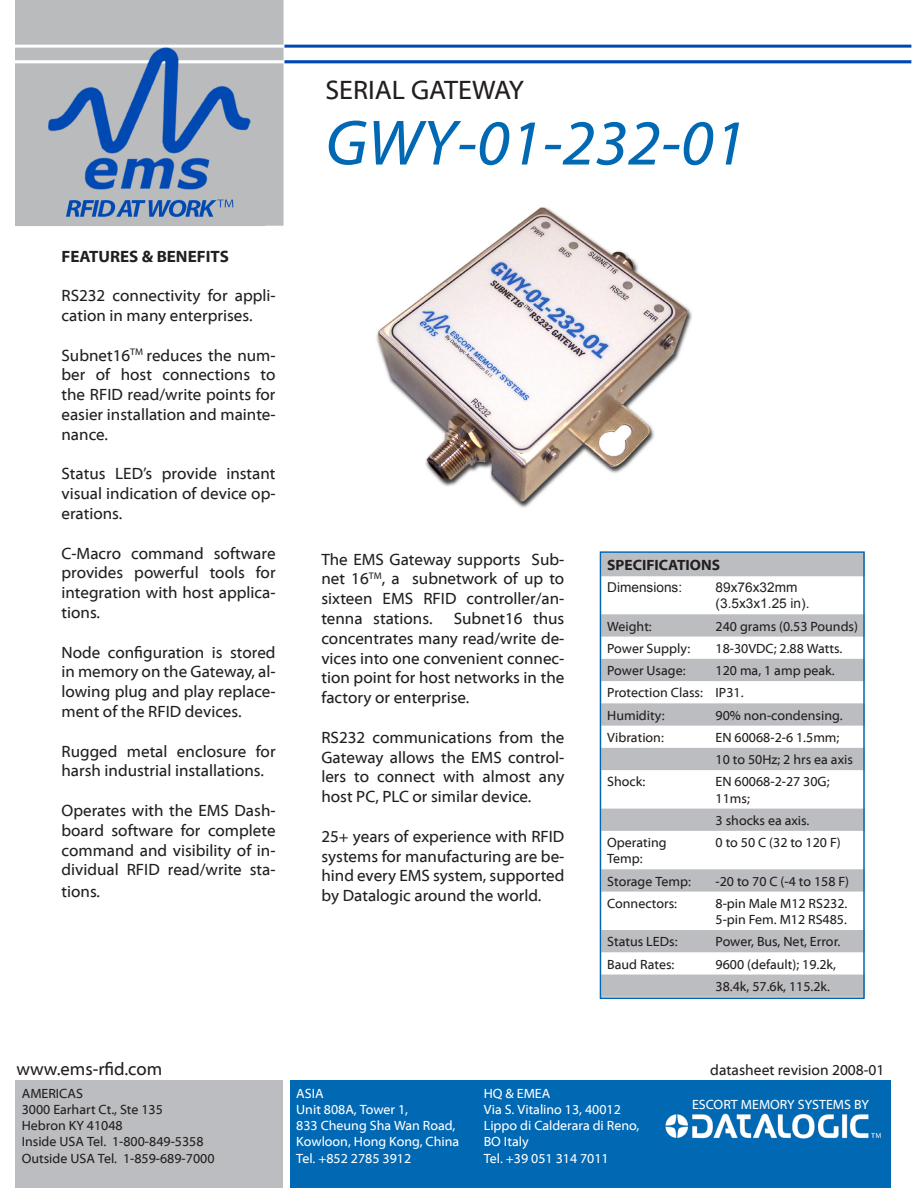
<style>
.page{position:relative;width:918px;height:1188px;background:#fff}
.page>*{position:absolute;margin:0;border:0;box-sizing:border-box;transform-origin:0 0}
.t1{font:italic 64.5px "Myriad Web Pro";color:#0168b3}
.t2{font:27px "Myriad Web Pro";color:#231f20}
.t3{font:18px "Myriad Web Pro";color:#231f20}
.t4{font:16.5px/19.8px "Myriad Web Pro";color:#231f20;text-align:justify}
.t5{font:700 16.5px "Myriad Web Pro";color:#231f20}
.t6{font:15px "Myriad Web Pro";color:#231f20}
.t7{font:700 15px "Myriad Web Pro";color:#231f20}
.t8{font:13.5px/16.2px "Myriad Web Pro";color:#231f20}
.t9{font:13.5px "Myriad Web Pro";color:#fff}
.t10{font:13.5px "Arial";color:#231f20}
</style>
<div class="page">
<img style="left:15px;top:0;width:897px;height:999px">
<div style="left:326px;top:70px;width:586px;height:40px;background:#fff"></div>
<div style="left:326px;top:116px;width:586px;height:62px;background:#fff"></div>
<div style="left:290px;top:1080px;width:601px;height:108px;background:#0168b3"></div>
<div style="left:15px;top:1080px;width:268px;height:108px;background:#bcbdc0"></div>
<img style="left:665px;top:1113px;width:216px;height:26px">
<svg style="left:603px;top:554px;width:259px;height:442px"></svg>
<div style="left:600px;top:551px;width:265px;height:448px;border:2px solid #0168b3"></div>
<img style="left:368px;top:189px;width:331px;height:331px">
<p class="t2" style="left:326px;top:75px;width:200px">SERIAL GATEWAY</p>
<p class="t1" style="left:326px;top:108px;width:422px">GWY-01-232-01</p>
<p class="t5" style="left:62px;top:247px;width:169px">FEATURES &amp; BENEFITS</p>
<p class="t4" style="left:62px;top:286px;width:216px">RS232 connectivity for appli&shy;cation in many enterprises.</p>
<p class="t4" style="left:62px;top:346px;width:216px">Subnet16<sup>TM</sup> reduces the num&shy;ber of host connections to the RFID read/write points for easier installation and mainte&shy;nance.</p>
<p class="t4" style="left:62px;top:464px;width:216px">Status LED’s provide instant visual indication of device op&shy;erations.</p>
<p class="t4" style="left:62px;top:544px;width:216px">C-Macro command software provides powerful tools for integration with host applica&shy;tions.</p>
<p class="t4" style="left:62px;top:643px;width:216px">Node configuration is stored in memory on the Gateway, al&shy;lowing plug and play replace&shy;ment of the RFID devices.</p>
<p class="t4" style="left:62px;top:742px;width:216px">Rugged metal enclosure for harsh industrial installations.</p>
<p class="t4" style="left:62px;top:801px;width:216px">Operates with the EMS Dash&shy;board software for complete command and visibility of in&shy;dividual RFID read/write sta-</p>
<p class="t4" style="left:62px;top:882px;width:40px">tions.</p>
<p class="t4" style="left:321px;top:550px;width:245px">The EMS Gateway supports Sub&shy;net 16<sup>TM</sup>, a subnetwork of up to sixteen EMS RFID controller/an&shy;tenna stations.</p>
<p class="t4" style="left:321px;top:609px;width:245px;text-indent:132px">Subnet16 thus concentrates many read/write de&shy;vices into one convenient connec&shy;tion point for host networks in the factory or enterprise.</p>
<p class="t4" style="left:321px;top:728px;width:245px">RS232 communications from the Gateway allows the EMS control&shy;lers to connect with almost any host PC, PLC or similar device.</p>
<p class="t4" style="left:321px;top:827px;width:245px">25+ years of experience with RFID systems for manufacturing are be&shy;hind every EMS system, supported by Datalogic around the world.</p>
<p class="t7" style="left:607px;top:557px;width:114px">SPECIFICATIONS</p>
<p class="t10" style="left:607px;top:579px;width:77px">Dimensions:</p>
<p class="t10" style="left:716px;top:579px;width:83px">89x76x32mm</p>
<p class="t10" style="left:716px;top:595px;width:95px">(3.5x3x1.25 in).</p>
<p class="t8" style="left:607px;top:618px;width:46px">Weight:</p>
<p class="t8" style="left:716px;top:618px;width:144px">240 grams (0.53 Pounds)</p>
<p class="t8" style="left:607px;top:641px;width:85px">Power Supply:</p>
<p class="t8" style="left:716px;top:641px;width:128px">18-30VDC; 2.88 Watts.</p>
<p class="t8" style="left:607px;top:663px;width:80px">Power Usage:</p>
<p class="t8" style="left:716px;top:663px;width:121px">120 ma, 1 amp peak.</p>
<p class="t8" style="left:607px;top:685px;width:97px">Protection Class:</p>
<p class="t8" style="left:716px;top:685px;width:29px">IP31.</p>
<p class="t8" style="left:607px;top:707px;width:59px">Humidity:</p>
<p class="t8" style="left:716px;top:707px;width:128px">90% non-condensing.</p>
<p class="t8" style="left:607px;top:730px;width:58px">Vibration:</p>
<p class="t8" style="left:716px;top:730px;width:125px">EN 60068-2-6 1.5mm;</p>
<p class="t8" style="left:716px;top:752px;width:139px">10 to 50Hz; 2 hrs ea axis</p>
<p class="t8" style="left:607px;top:774px;width:40px">Shock:</p>
<p class="t8" style="left:716px;top:774px;width:116px">EN 60068-2-27 30G;<br>11ms;</p>
<p class="t8" style="left:716px;top:813px;width:95px">3 shocks ea axis.</p>
<p class="t8" style="left:607px;top:835px;width:61px">Operating<br>Temp:</p>
<p class="t8" style="left:716px;top:835px;width:127px">0 to 50 C (32 to 120 F)</p>
<p class="t8" style="left:607px;top:873px;width:85px">Storage Temp:</p>
<p class="t8" style="left:716px;top:873px;width:135px">-20 to 70 C (-4 to 158 F)</p>
<p class="t8" style="left:607px;top:896px;width:71px">Connectors:</p>
<p class="t8" style="left:716px;top:896px;width:133px">8-pin Male M12 RS232.</p>
<p class="t8" style="left:716px;top:912px;width:133px">5-pin Fem. M12 RS485.</p>
<p class="t8" style="left:607px;top:934px;width:72px">Status LEDs:</p>
<p class="t8" style="left:716px;top:934px;width:126px">Power, Bus, Net, Error.</p>
<p class="t8" style="left:607px;top:956px;width:69px">Baud Rates:</p>
<p class="t8" style="left:716px;top:956px;width:122px">9600 (default); 19.2k,</p>
<p class="t8" style="left:716px;top:979px;width:116px">38.4k, 57.6k, 115.2k.</p>
<p class="t3" style="left:17px;top:1059px;width:147px">www.ems-rfid.com</p>
<p class="t8" style="left:22px;top:1085px;width:63px">AMERICAS</p>
<p class="t8" style="left:22px;top:1102px;width:143px">3000 Earhart Ct., Ste 135</p>
<p class="t8" style="left:22px;top:1118px;width:103px">Hebron KY 41048</p>
<p class="t8" style="left:22px;top:1134px;width:183px">Inside USA Tel. 1-800-849-5358</p>
<p class="t8" style="left:22px;top:1150px;width:194px">Outside USA Tel. 1-859-689-7000</p>
<p class="t9" style="left:296px;top:1086px;width:29px">ASIA</p>
<p class="t9" style="left:296px;top:1102px;width:113px">Unit 808A, Tower 1,</p>
<p class="t9" style="left:296px;top:1118px;width:161px">833 Cheung Sha Wan Road,</p>
<p class="t9" style="left:296px;top:1135px;width:164px">Kowloon, Hong Kong, China</p>
<p class="t9" style="left:296px;top:1151px;width:116px">Tel. +852 2785 3912</p>
<p class="t9" style="left:484px;top:1086px;width:68px">HQ &amp; EMEA</p>
<p class="t9" style="left:484px;top:1102px;width:139px">Via S. Vitalino 13, 40012</p>
<p class="t9" style="left:484px;top:1118px;width:157px">Lippo di Calderara di Reno,</p>
<p class="t9" style="left:484px;top:1135px;width:47px">BO Italy</p>
<p class="t9" style="left:484px;top:1151px;width:127px">Tel. +39 051 314 7011</p>
<p class="t6" style="left:710px;top:1062px;width:176px">datasheet revision 2008-01</p>
<p class="t9" style="left:692px;top:1098px;width:179px">ESCORT MEMORY SYSTEMS BY</p>
</div>
